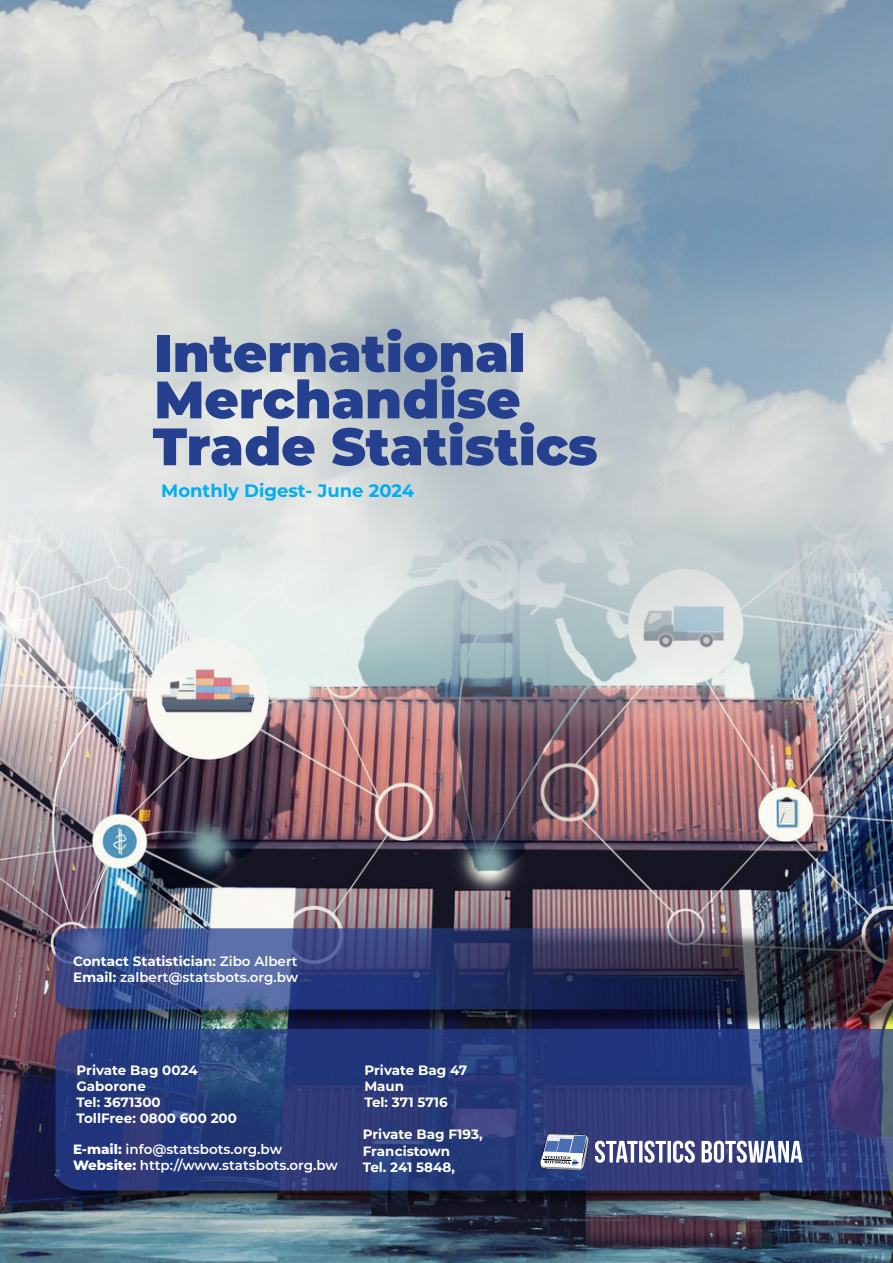
<style>
.page{position:relative;width:893px;height:1263px;background:#fff}
.page>*{position:absolute;margin:0;border:0;box-sizing:border-box;transform-origin:0 0}
.t1{font:900 52.5px/47px "Montserrat";color:#25408f}
.t2{font:700 18px "Montserrat";color:#00aeef}
.t3{font:600 13.5px/16.2px "Montserrat";color:#fff}
.t4{font:700 13.5px/16.2px "Montserrat";color:#fff}
.s1{font-weight:700}
.s2{font-weight:800}
</style>
<div class="page">
<img style="left:0;top:0;width:893px;height:249px">
<img style="left:0;top:249px;width:893px;height:1014px">
<div style="left:58px;top:1031px;width:835px;height:178px;background:#000;opacity:.75"></div>
<svg style="left:56px;top:1029px;width:837px;height:161px;background:#2a3b7b"></svg>
<div style="left:58px;top:930px;width:835px;height:98px;background:#000;opacity:.75"></div>
<img style="left:56px;top:928px;width:837px;height:81px">
<svg style="left:540px;top:1134px;width:49px;height:37px"></svg>
<svg style="left:595px;top:1141px;width:207px;height:22px"></svg>
<h1 class="t1" style="left:154px;top:326px;width:373px">International</h1>
<h1 class="t1" style="left:153px;top:373px;width:446px">Merchandise<br>Trade Statistics</h1>
<h2 class="t2" style="left:161px;top:478px;width:255px">Monthly Digest- June 2024</h2>
<p class="t3" style="left:73px;top:952px;width:227px"><span class="s1">Contact Statistician:</span> Zibo Albert<br><span class="s1">Email:</span> zalbert@statsbots.org.bw</p>
<p class="t4" style="left:77px;top:1061px;width:162px">Private Bag 0024<br>Gaborone<br>Tel: 3671300<br>TollFree: 0800 600 200</p>
<p class="t3" style="left:73px;top:1141px;width:266px"><span class="s2">E-mail:</span> info@statsbots.org.bw<br><span class="s2">Website:</span> http://www.statsbots.org.bw</p>
<p class="t4" style="left:364px;top:1061px;width:104px">Private Bag 47<br>Maun<br>Tel: 371 5716</p>
<p class="t4" style="left:363px;top:1126px;width:121px">Private Bag F193,<br>Francistown<br>Tel. 241 5848,</p>
</div>
